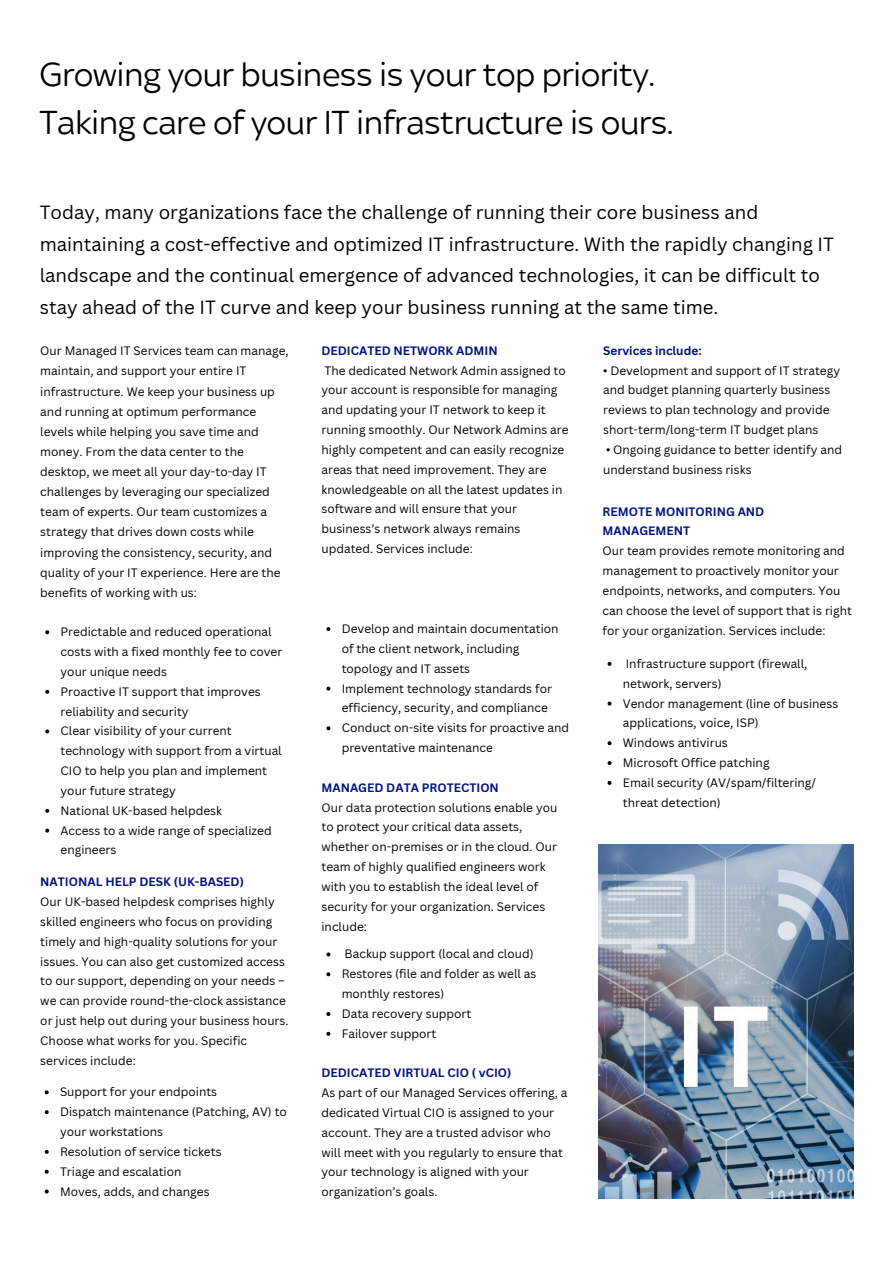
<style>
.page{position:relative;width:894px;height:1264px;background:#fff}
.page>*{position:absolute;margin:0;border:0;box-sizing:border-box;transform-origin:0 0}
.t1{font:35.25px/48.3px "Sky Text";color:#000}
.t2{font:18.6px/31.5px "Canva Sans";color:#000}
.t3{font:11.85px/19.8px "Canva Sans";color:#000}
.t4{font:700 11.85px/19.8px "Canva Sans";color:#00137f}
</style>
<div class="page">
<img style="left:598px;top:844px;width:255px;height:354px">
<svg style="left:45px;top:630px;width:4px;height:4px"></svg>
<svg style="left:45px;top:689px;width:4px;height:4px"></svg>
<svg style="left:45px;top:729px;width:4px;height:4px"></svg>
<svg style="left:45px;top:808px;width:4px;height:4px"></svg>
<svg style="left:45px;top:828px;width:4px;height:4px"></svg>
<svg style="left:326px;top:627px;width:4px;height:4px"></svg>
<svg style="left:326px;top:686px;width:4px;height:4px"></svg>
<svg style="left:326px;top:726px;width:4px;height:4px"></svg>
<svg style="left:607px;top:662px;width:4px;height:4px"></svg>
<svg style="left:607px;top:701px;width:4px;height:4px"></svg>
<svg style="left:607px;top:741px;width:4px;height:4px"></svg>
<svg style="left:607px;top:761px;width:4px;height:4px"></svg>
<svg style="left:607px;top:781px;width:4px;height:4px"></svg>
<svg style="left:45px;top:1090px;width:4px;height:4px"></svg>
<svg style="left:45px;top:1110px;width:4px;height:4px"></svg>
<svg style="left:45px;top:1149px;width:4px;height:4px"></svg>
<svg style="left:45px;top:1169px;width:4px;height:4px"></svg>
<svg style="left:45px;top:1189px;width:4px;height:4px"></svg>
<svg style="left:326px;top:952px;width:4px;height:4px"></svg>
<svg style="left:326px;top:972px;width:4px;height:4px"></svg>
<svg style="left:326px;top:1012px;width:4px;height:3px"></svg>
<svg style="left:326px;top:1031px;width:4px;height:4px"></svg>
<h2 class="t1" style="left:40px;top:50px;width:635px">Growing your business is your top priority.<br>Taking care of your IT infrastructure is ours.</h2>
<p class="t2" style="left:40px;top:196px;width:795px">Today, many organizations face the challenge of running their core business and maintaining a cost-effective and optimized IT infrastructure. With the rapidly changing IT landscape and the continual emergence of advanced technologies, it can be difficult to stay ahead of the IT curve and keep your business running at the same time.</p>
<p class="t3" style="left:40px;top:340px;width:250px">Our Managed IT Services team can manage, maintain, and support your entire IT infrastructure. We keep your business up and running at optimum performance levels while helping you save time and money. From the data center to the desktop, we meet all your day-to-day IT challenges by leveraging our specialized team of experts. Our team customizes a strategy that drives down costs while improving the consistency, security, and quality of your IT experience. Here are the benefits of working with us:</p>
<p class="t4" style="left:321px;top:340px;width:178px">DEDICATED NETWORK ADMIN</p>
<p class="t4" style="left:603px;top:340px;width:100px">Services include:</p>
<p class="t3" style="left:603px;top:360px;width:238px">• Development and support of IT strategy and budget planning quarterly business reviews to plan technology and provide short-term/long-term IT budget plans</p>
<p class="t3" style="left:603px;top:439px;width:240px">• Ongoing guidance to better identify and understand business risks</p>
<p class="t3" style="left:321px;top:360px;width:249px">The dedicated Network Admin assigned to your account is responsible for managing and updating your IT network to keep it running smoothly. Our Network Admins are highly competent and can easily recognize areas that need improvement. They are knowledgeable on all the latest updates in software and will ensure that your business’s network always remains updated. Services include:</p>
<p class="t4" style="left:602px;top:501px;width:163px">REMOTE MONITORING AND<br>MANAGEMENT</p>
<p class="t3" style="left:602px;top:541px;width:251px">Our team provides remote monitoring and management to proactively monitor your endpoints, networks, and computers. You can choose the level of support that is right for your organization. Services include:</p>
<p class="t3" style="left:622px;top:653px;width:186px">Infrastructure support (firewall, network, servers)</p>
<p class="t3" style="left:622px;top:693px;width:217px">Vendor management (line of business applications, voice, ISP)</p>
<p class="t3" style="left:622px;top:732px;width:106px">Windows antivirus</p>
<p class="t3" style="left:622px;top:752px;width:148px">Microsoft Office patching</p>
<p class="t3" style="left:622px;top:772px;width:195px">Email security (AV/spam/filtering/ threat detection)</p>
<p class="t3" style="left:341px;top:618px;width:218px">Develop and maintain documentation of the client network, including topology and IT assets</p>
<p class="t3" style="left:341px;top:678px;width:212px">Implement technology standards for efficiency, security, and compliance</p>
<p class="t3" style="left:341px;top:717px;width:229px">Conduct on-site visits for proactive and preventative maintenance</p>
<p class="t3" style="left:61px;top:621px;width:223px">Predictable and reduced operational costs with a fixed monthly fee to cover your unique needs</p>
<p class="t3" style="left:61px;top:681px;width:202px">Proactive IT support that improves reliability and security</p>
<p class="t3" style="left:61px;top:721px;width:223px">Clear visibility of your current technology with support from a virtual<br>CIO to help you plan and implement your future strategy</p>
<p class="t3" style="left:61px;top:800px;width:163px">National UK-based helpdesk</p>
<p class="t3" style="left:61px;top:820px;width:212px">Access to a wide range of specialized engineers</p>
<p class="t4" style="left:321px;top:777px;width:179px">MANAGED DATA PROTECTION</p>
<p class="t3" style="left:321px;top:797px;width:237px">Our data protection solutions enable you to protect your critical data assets, whether on-premises or in the cloud. Our team of highly qualified engineers work with you to establish the ideal level of security for your organization. Services include:</p>
<p class="t3" style="left:344px;top:943px;width:190px">Backup support (local and cloud)</p>
<p class="t3" style="left:341px;top:963px;width:196px">Restores (file and folder as well as monthly restores)</p>
<p class="t3" style="left:341px;top:1003px;width:131px">Data recovery support</p>
<p class="t3" style="left:341px;top:1023px;width:96px">Failover support</p>
<p class="t4" style="left:321px;top:1062px;width:191px">DEDICATED VIRTUAL CIO ( vCIO)</p>
<p class="t3" style="left:321px;top:1082px;width:247px">As part of our Managed Services offering, a dedicated Virtual CIO is assigned to your account. They are a trusted advisor who will meet with you regularly to ensure that your technology is aligned with your organization’s goals.</p>
<p class="t4" style="left:40px;top:871px;width:205px">NATIONAL HELP DESK (UK-BASED)</p>
<p class="t3" style="left:40px;top:891px;width:250px">Our UK-based helpdesk comprises highly skilled engineers who focus on providing timely and high-quality solutions for your issues. You can also get customized access to our support, depending on your needs – we can provide round-the-clock assistance or just help out during your business hours.<br>Choose what works for you. Specific services include:</p>
<p class="t3" style="left:60px;top:1081px;width:159px">Support for your endpoints</p>
<p class="t3" style="left:60px;top:1101px;width:228px">Dispatch maintenance (Patching, AV) to your workstations</p>
<p class="t3" style="left:60px;top:1141px;width:163px">Resolution of service tickets</p>
<p class="t3" style="left:60px;top:1161px;width:123px">Triage and escalation</p>
<p class="t3" style="left:60px;top:1180px;width:151px">Moves, adds, and changes</p>
</div>
